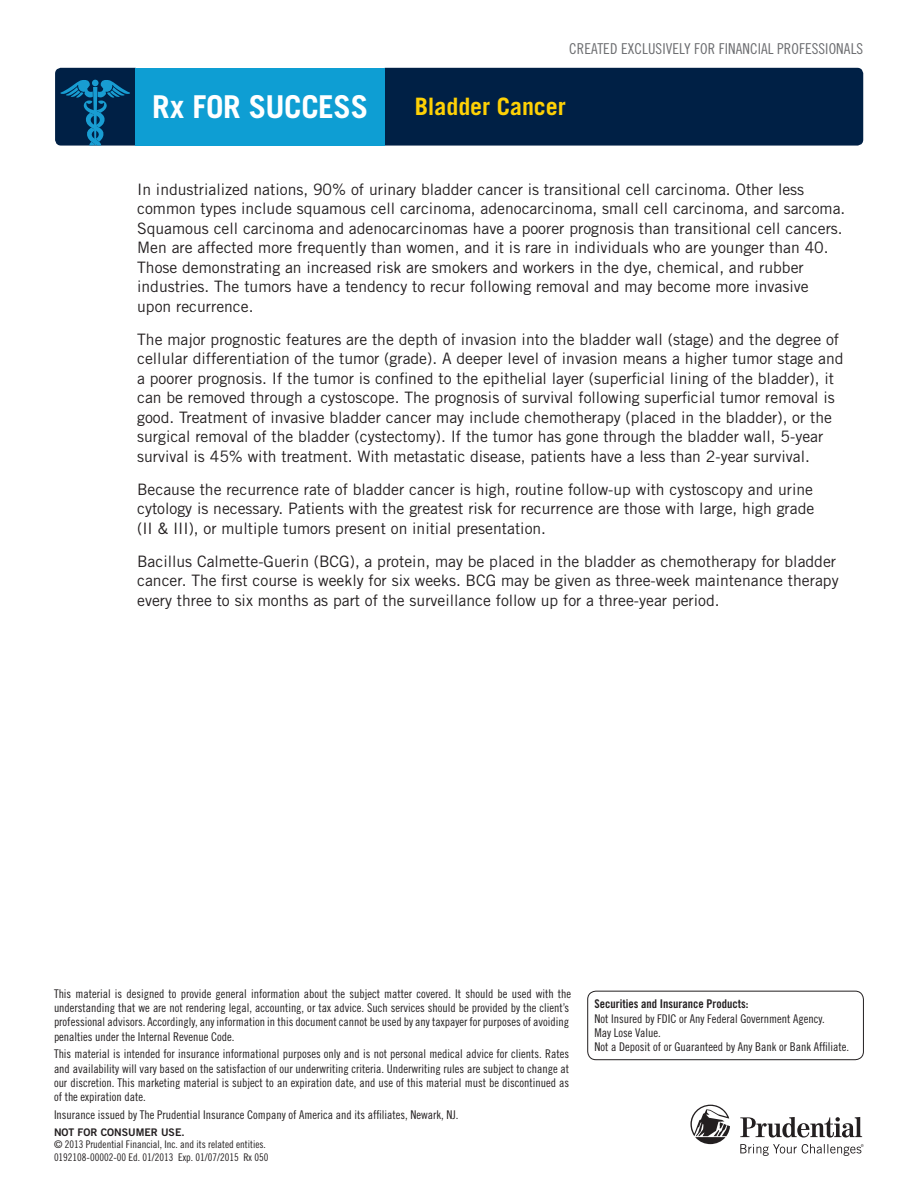
<style>
.page{position:relative;width:918px;height:1188px;background:#fff}
.page>*{position:absolute;margin:0;border:0;box-sizing:border-box;transform-origin:0 0}
.t1{font:700 31.5px "Trade Gothic LT Std";letter-spacing:-.01em;color:#fff}
.t2{font:700 24px "Trade Gothic LT Std";letter-spacing:-.005em;color:#fed105}
.t3{font:15.75px/19.5px "Trade Gothic LT Std";color:#231f20}
.t4{font:15px "Trade Gothic LT Std Cn 18";letter-spacing:.005em;color:#6c6d70}
.t5{font:12px/14.2px "Trade Gothic LT Std Cn 18";color:#231f20}
.t6{font:12px "Trade Gothic LT Std Bd Cn 20";color:#231f20}
.t7{font:10.5px/12.6px "Trade Gothic LT Std Cn 18";color:#231f20}
.t8{font:10.5px "Trade Gothic LT Std Bd 2";color:#231f20}
</style>
<div class="page">
<svg style="left:55px;top:68px;width:81px;height:78px;background:#063b62"></svg>
<div style="left:385px;top:68px;width:478px;height:78px;background:#002045"></div>
<div style="left:136px;top:68px;width:249px;height:78px;background:#0e9ed3"></div>
<svg style="left:690px;top:1105px;width:174px;height:51px"></svg>
<div style="left:588px;top:991px;width:276px;height:69px;border:1px solid #231f20;border-radius:8px"></div>
<p class="t4" style="left:569px;top:44px;width:296px">CREATED EXCLUSIVELY FOR FINANCIAL PROFESSIONALS</p>
<h1 class="t1" style="left:152px;top:89px;width:218px">Rx FOR SUCCESS</h1>
<h2 class="t2" style="left:415px;top:93px;width:152px">Bladder Cancer</h2>
<p class="t3" style="left:137px;top:181px;width:710px">In industrialized nations, 90% of urinary bladder cancer is transitional cell carcinoma. Other less common types include squamous cell carcinoma, adenocarcinoma, small cell carcinoma, and sarcoma.<br>Squamous cell carcinoma and adenocarcinomas have a poorer prognosis than transitional cell cancers.<br>Men are affected more frequently than women, and it is rare in individuals who are younger than 40.<br>Those demonstrating an increased risk are smokers and workers in the dye, chemical, and rubber industries. The tumors have a tendency to recur following removal and may become more invasive upon recurrence.</p>
<p class="t3" style="left:137px;top:331px;width:708px">The major prognostic features are the depth of invasion into the bladder wall (stage) and the degree of cellular differentiation of the tumor (grade). A deeper level of invasion means a higher tumor stage and a poorer prognosis. If the tumor is confined to the epithelial layer (superficial lining of the bladder), it can be removed through a cystoscope. The prognosis of survival following superficial tumor removal is good. Treatment of invasive bladder cancer may include chemotherapy (placed in the bladder), or the surgical removal of the bladder (cystectomy). If the tumor has gone through the bladder wall, 5-year survival is 45% with treatment. With metastatic disease, patients have a less than 2-year survival.</p>
<p class="t3" style="left:137px;top:481px;width:679px;text-align:justify">Because the recurrence rate of bladder cancer is high, routine follow-up with cystoscopy and urine cytology is necessary. Patients with the greatest risk for recurrence are those with large, high grade (II &amp; III), or multiple tumors present on initial presentation.</p>
<p class="t3" style="left:137px;top:553px;width:703px">Bacillus Calmette-Guerin (BCG), a protein, may be placed in the bladder as chemotherapy for bladder cancer. The first course is weekly for six weeks. BCG may be given as three-week maintenance therapy every three to six months as part of the surveillance follow up for a three-year period.</p>
<p class="t5" style="left:54px;top:987px;width:519px">This material is designed to provide general information about the subject matter covered. It should be used with the understanding that we are not rendering legal, accounting, or tax advice. Such services should be provided by the client’s professional advisors. Accordingly, any information in this document cannot be used by any taxpayer for purposes of avoiding penalties under the Internal Revenue Code.</p>
<p class="t5" style="left:54px;top:1048px;width:517px;text-align:justify">This material is intended for insurance informational purposes only and is not personal medical advice for clients. Rates and availability will vary based on the satisfaction of our underwriting criteria. Underwriting rules are subject to change at our discretion. This marketing material is subject to an expiration date, and use of this material must be discontinued as of the expiration date.</p>
<p class="t5" style="left:54px;top:1108px;width:406px">Insurance issued by The Prudential Insurance Company of America and its affiliates, Newark, NJ.</p>
<p class="t8" style="left:54px;top:1128px;width:132px">NOT FOR CONSUMER USE.</p>
<p class="t7" style="left:54px;top:1139px;width:216px">© 2013 Prudential Financial, Inc. and its related entities.<br>0192108-00002-00 Ed. 01/2013 Exp. 01/07/2015 Rx 050</p>
<p class="t6" style="left:595px;top:997px;width:155px">Securities and Insurance Products:</p>
<p class="t5" style="left:595px;top:1012px;width:256px">Not Insured by FDIC or Any Federal Government Agency.<br>May Lose Value.<br>Not a Deposit of or Guaranteed by Any Bank or Bank Affiliate.</p>
</div>
